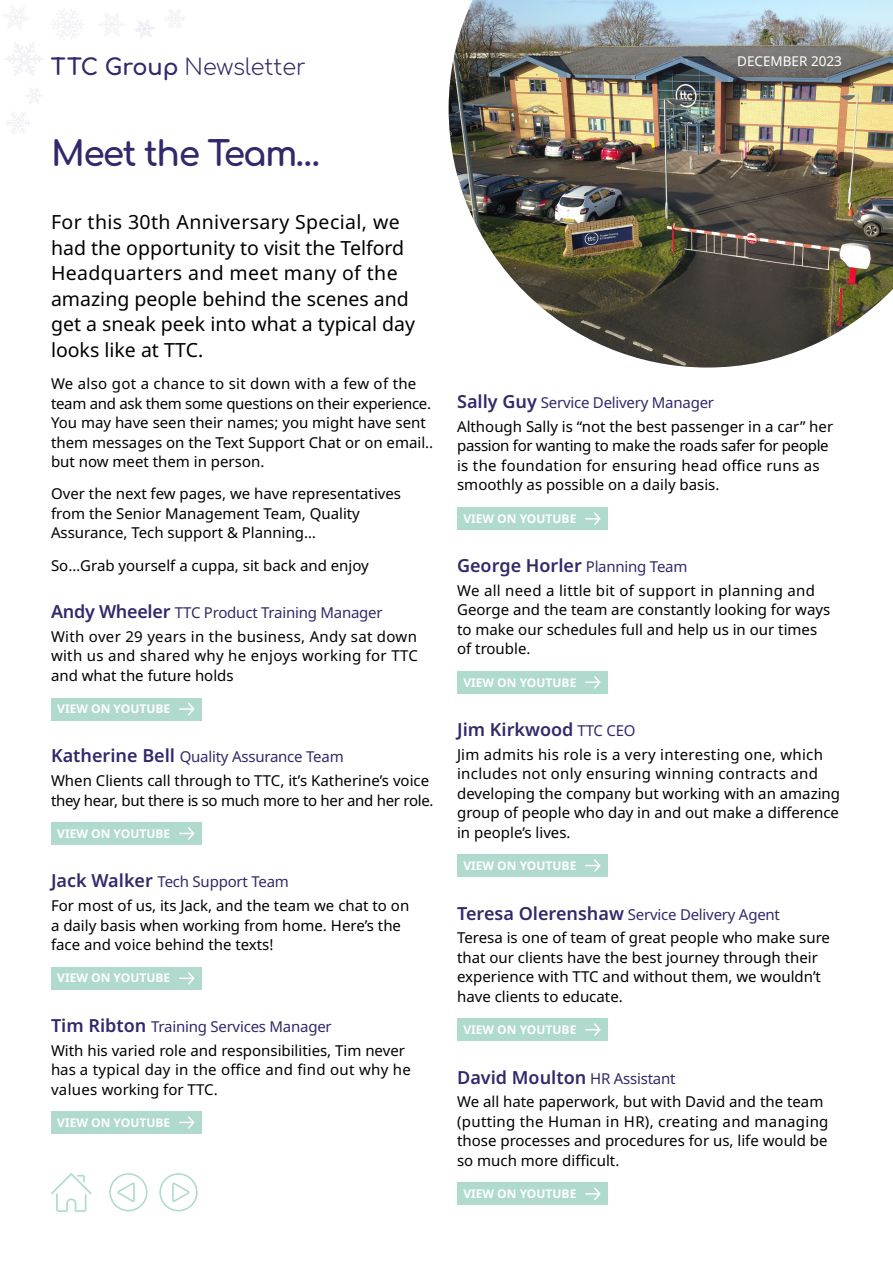
<style>
.page{position:relative;width:893px;height:1263px;background:#fff}
.page>*{position:absolute;margin:0;border:0;box-sizing:border-box;transform-origin:0 0}
.t1{font:700 34.5px "Comfortaa";letter-spacing:-.04em;color:#31296c}
.t2{font:300 22.5px "Comfortaa";color:#31296c}
.t3{font:19.5px/25.5px "Noto Sans";color:#000}
.t4{font:600 18px "Noto Sans";color:#31296c}
.t5{font:15px/19.5px "Noto Sans";color:#000}
.t6{font:15px/19.5px "Noto Sans";letter-spacing:.02em;color:#000}
.t7{font:15px "Noto Sans";letter-spacing:-.02em;color:#000}
.t8{font:13.5px "Noto Sans";color:#fff}
.t9{font:700 12px "Noto Sans";color:#fff}
.s1{font-weight:700}
.s2{font-weight:600;font-size:18px;color:#31296c}
.s3{color:#31296c}
.s4{font-weight:400;font-size:15px}
</style>
<div class="page">
<svg style="left:51px;top:10px;width:33px;height:29px"></svg>
<svg style="left:25px;top:87px;width:18px;height:17px"></svg>
<svg style="left:5px;top:42px;width:38px;height:34px"></svg>
<svg style="left:98px;top:12px;width:28px;height:24px"></svg>
<svg style="left:3px;top:5px;width:25px;height:23px"></svg>
<svg style="left:134px;top:19px;width:22px;height:20px"></svg>
<svg style="left:7px;top:112px;width:22px;height:22px"></svg>
<svg style="left:164px;top:9px;width:22px;height:19px"></svg>
<div style="left:51px;top:698px;width:151px;height:22px;background:#b0dace"></div>
<div style="left:51px;top:822px;width:151px;height:23px;background:#b0dace"></div>
<div style="left:51px;top:967px;width:151px;height:23px;background:#b0dace"></div>
<div style="left:51px;top:1111px;width:151px;height:23px;background:#b0dace"></div>
<div style="left:457px;top:1182px;width:151px;height:23px;background:#b0dace"></div>
<div style="left:457px;top:1018px;width:151px;height:23px;background:#b0dace"></div>
<div style="left:457px;top:854px;width:151px;height:23px;background:#b0dace"></div>
<div style="left:457px;top:671px;width:151px;height:23px;background:#b0dace"></div>
<div style="left:457px;top:507px;width:151px;height:23px;background:#b0dace"></div>
<svg style="left:159px;top:1173px;width:39px;height:38px"></svg>
<svg style="left:109px;top:1173px;width:39px;height:38px"></svg>
<svg style="left:51px;top:1173px;width:41px;height:39px"></svg>
<img style="left:449px;top:0;width:444px;height:368px">
<svg style="left:180px;top:702px;width:15px;height:14px"></svg>
<svg style="left:180px;top:827px;width:15px;height:13px"></svg>
<svg style="left:180px;top:972px;width:15px;height:13px"></svg>
<svg style="left:180px;top:1116px;width:15px;height:13px"></svg>
<svg style="left:586px;top:1187px;width:15px;height:13px"></svg>
<svg style="left:586px;top:1023px;width:15px;height:13px"></svg>
<svg style="left:586px;top:859px;width:15px;height:13px"></svg>
<svg style="left:586px;top:676px;width:15px;height:13px"></svg>
<svg style="left:586px;top:512px;width:15px;height:13px"></svg>
<h2 class="t2" style="left:51px;top:47px;width:257px"><span class="s1">TTC Group</span> Newsletter</h2>
<p class="t8" style="left:737px;top:51px;width:106px">DECEMBER 2023</p>
<h1 class="t1" style="left:51px;top:123px;width:271px">Meet the Team…</h1>
<h3 class="t3" style="left:51px;top:210px;width:366px">For this 30th Anniversary Special, we had the opportunity to visit the Telford Headquarters and meet many of the amazing people behind the scenes and get a sneak peek into what a typical day looks like at TTC.</h3>
<p class="t5" style="left:51px;top:374px;width:384px">We also got a chance to sit down with a few of the team and ask them some questions on their experience.<br>You may have seen their names; you might have sent them messages on the Text Support Chat or on email.. but now meet them in person.</p>
<p class="t5" style="left:51px;top:484px;width:352px">Over the next few pages, we have representatives from the Senior Management Team, Quality<br>Assurance, Tech support &amp; Planning…</p>
<p class="t5" style="left:51px;top:556px;width:319px">So…Grab yourself a cuppa, sit back and enjoy</p>
<p class="t6" style="left:51px;top:601px;width:367px;line-height:23.7px"><span class="s2">Andy Wheeler</span> <span class="s3">TTC Product Training Manager<br></span>With over 29 years in the business, Andy sat down</p>
<p class="t6" style="left:51px;top:646px;width:369px">with us and shared why he enjoys working for TTC and what the future holds</p>
<p class="t9" style="left:57px;top:700px;width:115px">VIEW ON YOUTUBE</p>
<p class="t5" style="left:51px;top:745px;width:380px;line-height:23.7px"><span class="s2">Katherine Bell</span> <span class="s3">Quality Assurance Team<br></span>When Clients call through to TTC, it’s Katherine’s voice</p>
<p class="t7" style="left:51px;top:789px;width:384px">they hear, but there is so much more to her and her role.</p>
<p class="t9" style="left:57px;top:825px;width:115px">VIEW ON YOUTUBE</p>
<p class="t5" style="left:51px;top:870px;width:360px;line-height:23.7px"><span class="s2">Jack Walker</span> <span class="s3">Tech Support Team<br></span>For most of us, its Jack, and the team we chat to on</p>
<p class="t5" style="left:51px;top:916px;width:352px">a daily basis when working from home. Here’s the face and voice behind the texts!</p>
<p class="t9" style="left:57px;top:969px;width:115px">VIEW ON YOUTUBE</p>
<p class="t5" style="left:51px;top:1015px;width:356px;line-height:23.7px"><span class="s2">Tim Ribton</span> <span class="s3">Training Services Manager<br></span>With his varied role and responsibilities, Tim never</p>
<p class="t6" style="left:51px;top:1060px;width:361px">has a typical day in the office and find out why he values working for TTC.</p>
<p class="t9" style="left:57px;top:1114px;width:115px">VIEW ON YOUTUBE</p>
<p class="t5" style="left:457px;top:391px;width:378px;line-height:23.7px"><span class="s2">Sally Guy</span> <span class="s3">Service Delivery Manager<br></span>Although Sally is “not the best passenger in a car” her</p>
<p class="t5" style="left:457px;top:436px;width:373px">passion for wanting to make the roads safer for people is the foundation for ensuring head office runs as smoothly as possible on a daily basis.</p>
<p class="t9" style="left:463px;top:510px;width:115px">VIEW ON YOUTUBE</p>
<p class="t4" style="left:457px;top:553px;width:232px">George Horler <span class="s4">Planning Team</span></p>
<p class="t5" style="left:457px;top:581px;width:375px">We all need a little bit of support in planning and George and the team are constantly looking for ways to make our schedules full and help us in our times of trouble.</p>
<p class="t9" style="left:463px;top:674px;width:115px">VIEW ON YOUTUBE</p>
<p class="t4" style="left:457px;top:717px;width:180px">Jim Kirkwood <span class="s4">TTC CEO</span></p>
<p class="t5" style="left:457px;top:745px;width:384px">Jim admits his role is a very interesting one, which includes not only ensuring winning contracts and developing the company but working with an amazing group of people who day in and out make a difference in people’s lives.</p>
<p class="t9" style="left:463px;top:857px;width:115px">VIEW ON YOUTUBE</p>
<p class="t5" style="left:457px;top:903px;width:374px;line-height:23.7px"><span class="s2">Teresa Olerenshaw</span> <span class="s3">Service Delivery Agent<br></span>Teresa is one of team of great people who make sure</p>
<p class="t5" style="left:457px;top:948px;width:365px">that our clients have the best journey through their experience with TTC and without them, we wouldn’t have clients to educate.</p>
<p class="t9" style="left:463px;top:1021px;width:115px">VIEW ON YOUTUBE</p>
<p class="t4" style="left:457px;top:1064px;width:220px">David Moulton <span class="s4">HR Assistant</span></p>
<p class="t5" style="left:457px;top:1092px;width:373px">We all hate paperwork, but with David and the team (putting the Human in HR), creating and managing those processes and procedures for us, life would be so much more difficult.</p>
<p class="t9" style="left:463px;top:1185px;width:115px">VIEW ON YOUTUBE</p>
</div>
